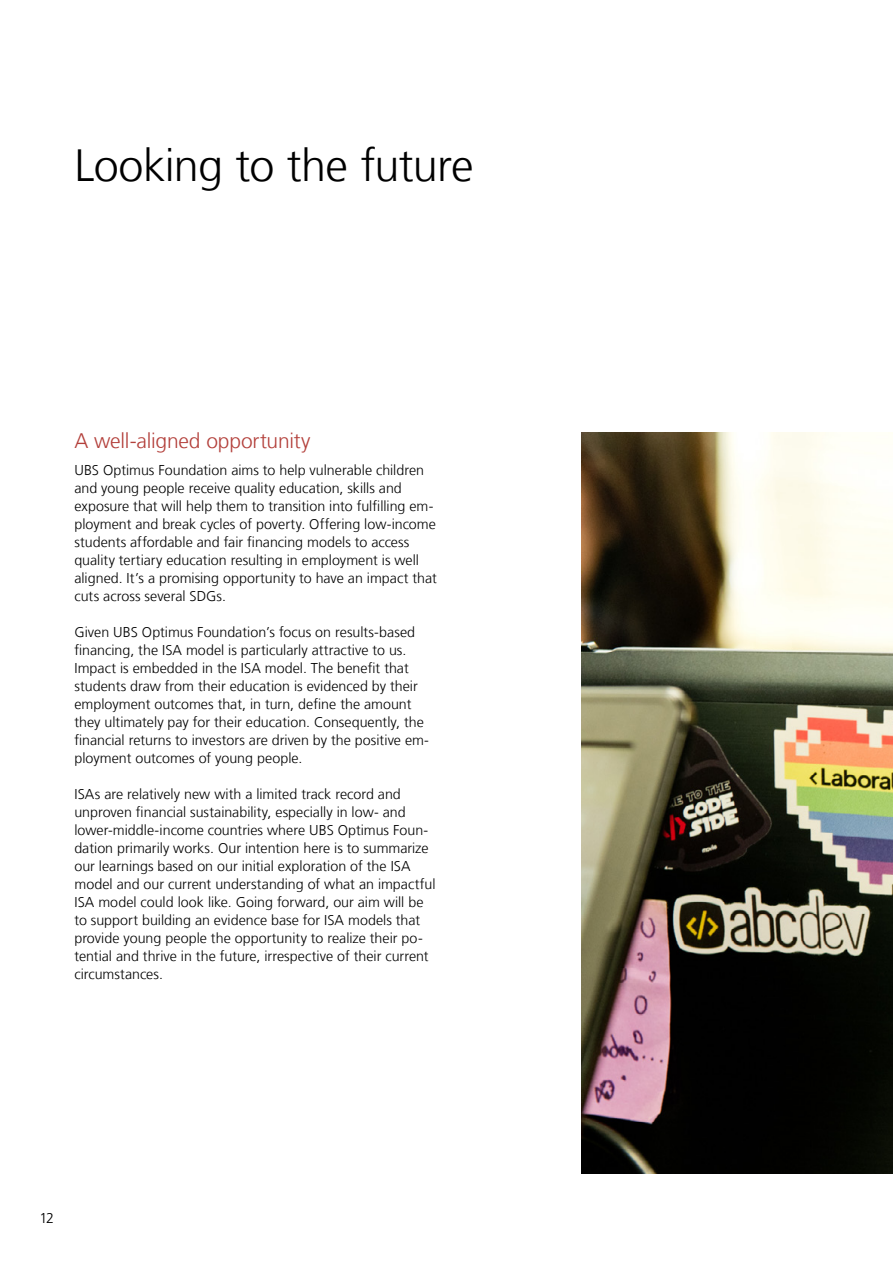
<style>
.page{position:relative;width:893px;height:1263px;background:#fff}
.page>*{position:absolute;margin:0;border:0;box-sizing:border-box;transform-origin:0 0}
.Smaller_chapter_titl{font:300 45px "Frutiger LT Com";letter-spacing:-.015em;color:#000}
.Paragraph_title{font:300 21px "Frutiger LT Com";letter-spacing:-.01em;color:#b3403b}
.Body{font:300 14.25px/18px "Frutiger LT Com";color:#000}
</style>
<div class="page">
<img style="left:582px;top:432px;width:311px;height:742px">
<p class="Smaller_chapter_titl" style="left:74px;top:140px;width:401px">Looking to the future</p>
<p class="Paragraph_title" style="left:74px;top:429px;width:238px">A well-aligned opportunity</p>
<p class="Body" style="left:74px;top:461px;width:364px">UBS Optimus Foundation aims to help vulnerable children and young people receive quality education, skills and exposure that will help them to transition into fulfilling em&shy;ployment and break cycles of poverty. Offering low-income students affordable and fair financing models to access quality tertiary education resulting in employment is well aligned. It’s a promising opportunity to have an impact that cuts across several SDGs.</p>
<p class="Body" style="left:74px;top:623px;width:356px">Given UBS Optimus Foundation’s focus on results-based financing, the ISA model is particularly attractive to us.<br>Impact is embedded in the ISA model. The benefit that students draw from their education is evidenced by their employment outcomes that, in turn, define the amount they ultimately pay for their education. Consequently, the financial returns to investors are driven by the positive em&shy;ployment outcomes of young people.</p>
<p class="Body" style="left:74px;top:785px;width:363px">ISAs are relatively new with a limited track record and unproven financial sustainability, especially in low- and lower-middle-income countries where UBS Optimus Foun&shy;dation primarily works. Our intention here is to summarize our learnings based on our initial exploration of the ISA model and our current understanding of what an impactful ISA model could look like. Going forward, our aim will be to support building an evidence base for ISA models that provide young people the opportunity to realize their po&shy;tential and thrive in the future, irrespective of their current circumstances.</p>
<p class="Body" style="left:39px;top:1209px;width:16px">12</p>
</div>
